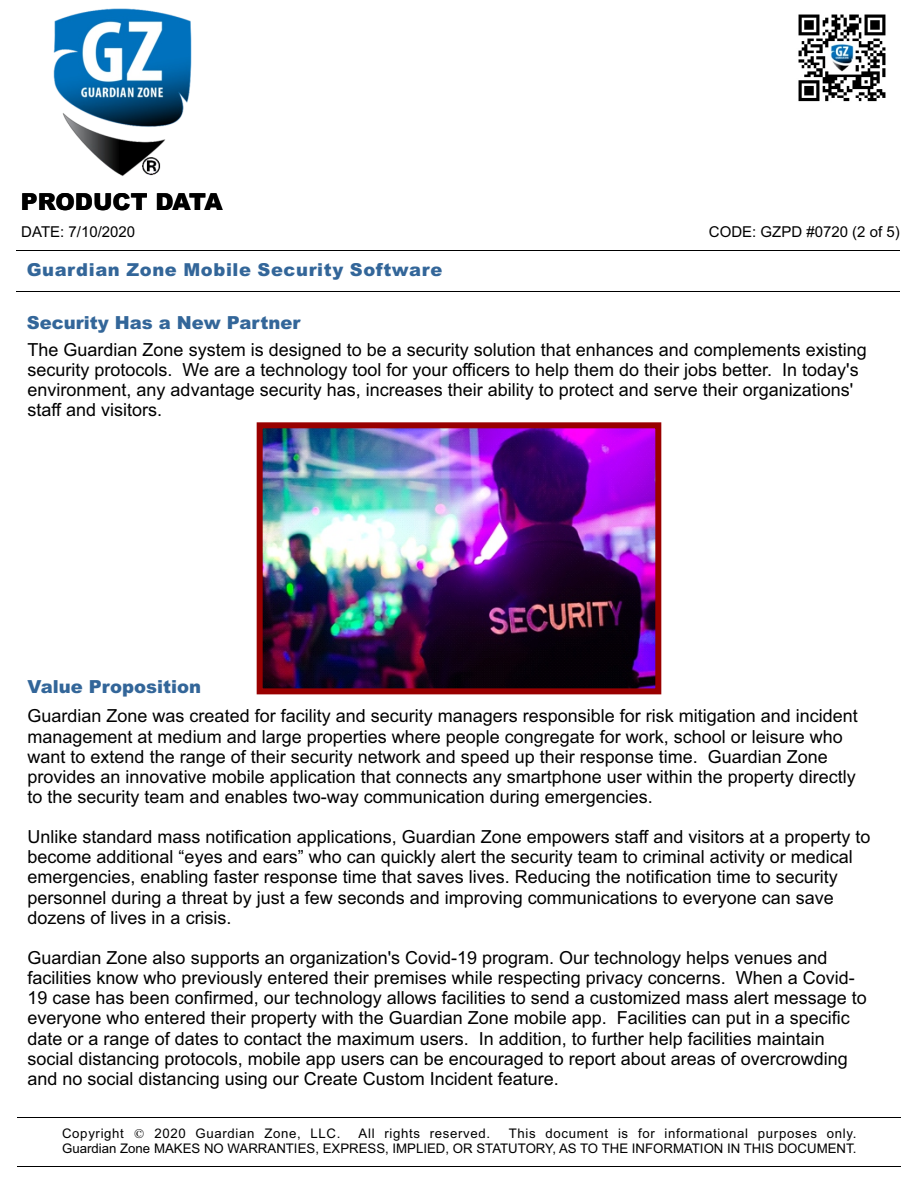
<style>
.page{position:relative;width:918px;height:1188px;background:#fff}
.page>*{position:absolute;margin:0;border:0;box-sizing:border-box;transform-origin:0 0}
.t1{font:900 23.4px "Arial";color:#000}
.t2{font:18px/20.1px "Arial";color:#000}
.t3{font:900 18px "Arial";color:#369}
.t4{font:900 17.85px "Arial";letter-spacing:.035em;color:#369}
.t5{font:15px "Arial";color:#000}
.t6{font:13.2px/15.1px "Arial";color:#000;text-align:right}
.t7{font:13.2px "Arial";letter-spacing:.05em;color:#000}
.s1{font-family:"Commercial Pi BT"}
</style>
<div class="page">
<hr style="left:16px;top:251px;width:883px;height:1px;background:#000">
<hr style="left:16px;top:291px;width:883px;height:1px;background:#000">
<img style="left:798px;top:14px;width:88px;height:88px">
<img style="left:264px;top:429px;width:390px;height:258px">
<div style="left:257px;top:422px;width:404px;height:272px;border:6px solid #900"></div>
<img style="left:53px;top:8px;width:139px;height:168px">
<hr style="left:17px;top:1117px;width:884px;height:1px;background:#000">
<hr style="left:17px;top:1166px;width:884px;height:1px;background:#000">
<p class="t1" style="left:21px;top:193px;width:203px">PRODUCT DATA</p>
<p class="t5" style="left:21px;top:226px;width:115px">DATE: 7/10/2020</p>
<p class="t4" style="left:27px;top:264px;width:417px">Guardian Zone Mobile Security Software</p>
<p class="t3" style="left:27px;top:316px;width:275px">Security Has a New Partner</p>
<p class="t5" style="left:709px;top:226px;width:192px">CODE: GZPD #0720 (2 of 5)</p>
<p class="t2" style="left:28px;top:341px;width:841px">The Guardian Zone system is designed to be a security solution that enhances and complements existing security protocols. We are a technology tool for your officers to help them do their jobs better. In today's environment, any advantage security has, increases their ability to protect and serve their organizations' staff and visitors.</p>
<p class="t3" style="left:28px;top:680px;width:175px">Value Proposition</p>
<p class="t2" style="left:28px;top:708px;width:832px">Guardian Zone was created for facility and security managers responsible for risk mitigation and incident management at medium and large properties where people congregate for work, school or leisure who want to extend the range of their security network and speed up their response time. Guardian Zone provides an innovative mobile application that connects any smartphone user within the property directly to the security team and enables two-way communication during emergencies.</p>
<p class="t2" style="left:28px;top:828px;width:844px">Unlike standard mass notification applications, Guardian Zone empowers staff and visitors at a property to become additional “eyes and ears” who can quickly alert the security team to criminal activity or medical emergencies, enabling faster response time that saves lives. Reducing the notification time to security personnel during a threat by just a few seconds and improving communications to everyone can save dozens of lives in a crisis.</p>
<p class="t2" style="left:28px;top:949px;width:841px">Guardian Zone also supports an organization's Covid-19 program. Our technology helps venues and facilities know who previously entered their premises while respecting privacy concerns. When a Covid-19 case has been confirmed, our technology allows facilities to send a customized mass alert message to everyone who entered their property with the Guardian Zone mobile app. Facilities can put in a specific date or a range of dates to contact the maximum users. In addition, to further help facilities maintain social distancing protocols, mobile app users can be encouraged to report about areas of overcrowding and no social distancing using our Create Custom Incident feature.</p>
<p class="t7" style="left:62px;top:1129px;width:280px">Copyright <span class="s1">p</span> 2020 Guardian Zone, LLC.</p>
<p class="t7" style="left:359px;top:1129px;width:133px">All rights reserved.</p>
<p class="t6" style="left:62px;top:1127px;width:796px">This document is for informational purposes only.<br>Guardian Zone MAKES NO WARRANTIES, EXPRESS, IMPLIED, OR STATUTORY, AS TO THE INFORMATION IN THIS DOCUMENT.</p>
</div>
